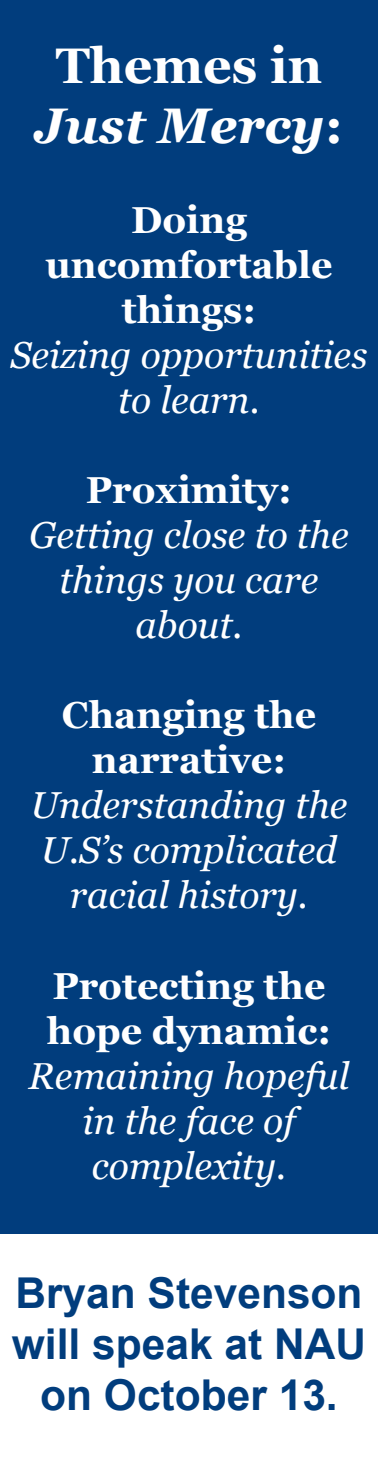
<style>
.page{position:relative;width:378px;height:1459px;background:#fff}
.page>*{position:absolute;margin:0;border:0;box-sizing:border-box;transform-origin:0 0}
.t1{font:italic 700 50px "Georgia";color:#fff}
.t2{font:700 50px "Georgia";color:#fff}
.t3{font:700 42.5px/51px "Arial";color:#013d7d;text-align:center}
.t4{font:italic 37.5px/45px "Georgia";color:#fff;text-align:center}
.t5{font:700 37.5px/45px "Georgia";color:#fff;text-align:center}
.s1{font-style:normal}
</style>
<div class="page">
<div style="left:0;top:0;width:378px;height:1233px;background:#013d7d"></div>
<p class="t2" style="left:56px;top:28px;width:268px">Themes in</p>
<p class="t1" style="left:35px;top:88px;width:310px">Just Mercy<span class="s1">:</span></p>
<p class="t5" style="left:131px;top:195px;width:117px">Doing</p>
<p class="t5" style="left:46px;top:240px;width:289px">uncomfortable things:</p>
<p class="t4" style="left:10px;top:331px;width:359px">Seizing opportunities to learn.</p>
<p class="t5" style="left:86px;top:465px;width:208px">Proximity:</p>
<p class="t4" style="left:29px;top:511px;width:321px">Getting close to the things you care</p>
<p class="t4" style="left:135px;top:601px;width:109px">about.</p>
<p class="t5" style="left:62px;top:690px;width:256px">Changing the narrative:</p>
<p class="t4" style="left:31px;top:781px;width:318px;text-align:left">Understanding the<br>U.S’s complicated</p>
<p class="t4" style="left:70px;top:871px;width:240px">racial history.</p>
<p class="t5" style="left:53px;top:960px;width:274px">Protecting the</p>
<p class="t5" style="left:47px;top:1005px;width:286px">hope dynamic:</p>
<p class="t4" style="left:29px;top:1051px;width:322px">Remaining hopeful</p>
<p class="t4" style="left:82px;top:1096px;width:215px;text-align:left">in the face of complexity.</p>
<p class="t3" style="left:12px;top:1268px;width:356px">Bryan Stevenson will speak at NAU on October 13.</p>
</div>
